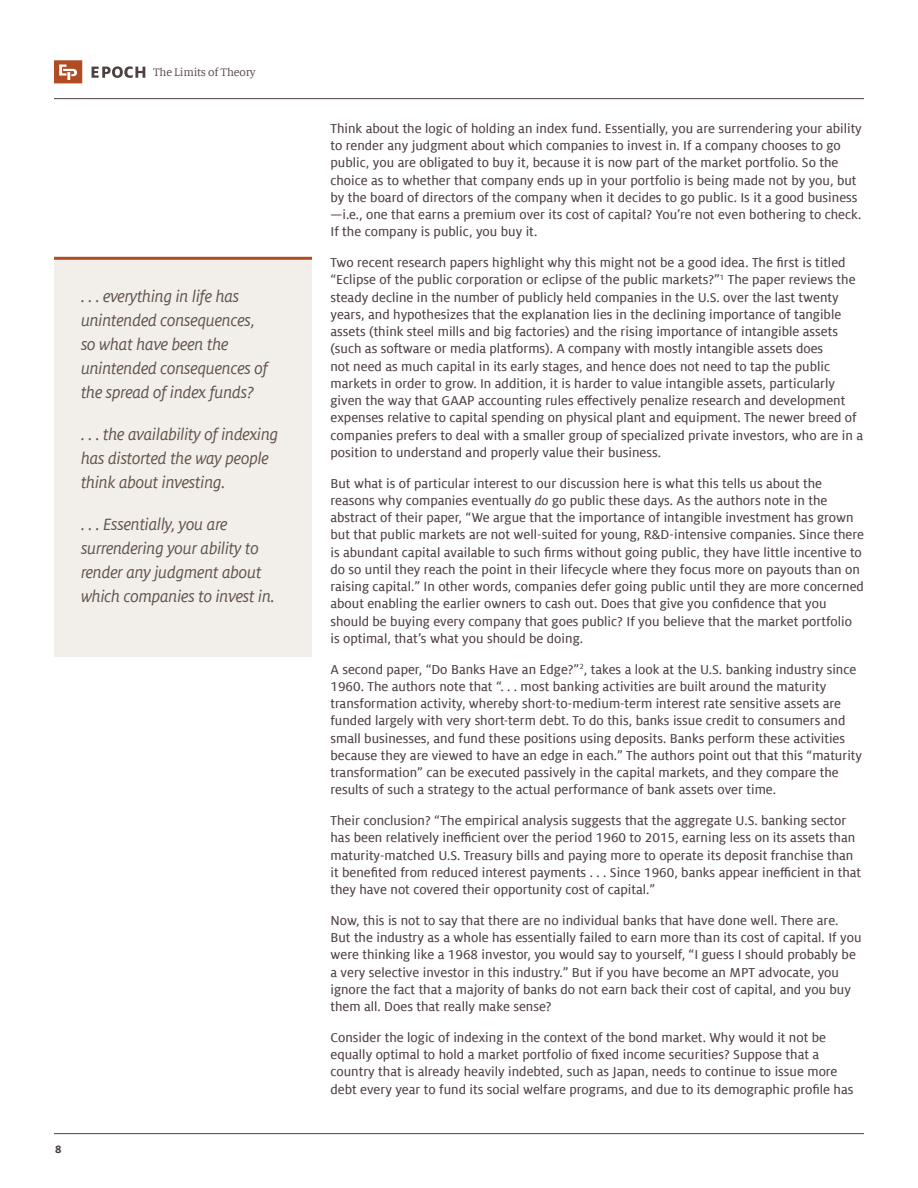
<style>
.page{position:relative;width:918px;height:1188px;background:#fff}
.page>*{position:absolute;margin:0;border:0;box-sizing:border-box;transform-origin:0 0}
.t1{font:italic 18px/24px "Milo Offc Pro";letter-spacing:-.015em;color:#615349}
.t2{font:14.25px/17.2px "Milo Offc Pro Text";color:#4f4042}
.t3{font:12px "Milo Serif Offc Pro";letter-spacing:-.015em;color:#4f4042}
.t4{font:700 12px "Milo Offc Pro";color:#4f4042}
.s1{font-family:"Milo Offc Pro Text Ita"}
</style>
<div class="page">
<hr style="left:54px;top:1133px;width:810px;height:1px;background:#4f4042">
<hr style="left:54px;top:98px;width:810px;height:1px;background:#4f4042">
<svg style="left:92px;top:66px;width:53px;height:12px"></svg>
<svg style="left:54px;top:60px;width:28px;height:23px"></svg>
<div style="left:54px;top:260px;width:258px;height:397px;background:#f2efea"></div>
<hr style="left:54px;top:257px;width:258px;height:3px;background:#b14b23">
<p class="t3" style="left:153px;top:66px;width:104px">The Limits of Theory</p>
<p class="t1" style="left:81px;top:284px;width:189px">. . . everything in life has unintended consequences, so what have been the unintended consequences of the spread of index funds?</p>
<p class="t1" style="left:81px;top:422px;width:199px">. . . the availability of indexing has distorted the way people think about investing.</p>
<p class="t1" style="left:81px;top:512px;width:195px">. . . Essentially, you are surrendering your ability to render any judgment about which companies to invest in.</p>
<p class="t4" style="left:55px;top:1143px;width:8px">8</p>
<p class="t2" style="left:330px;top:120px;width:533px">Think about the logic of holding an index fund. Essentially, you are surrendering your ability to render any judgment about which companies to invest in. If a company chooses to go public, you are obligated to buy it, because it is now part of the market portfolio. So the choice as to whether that company ends up in your portfolio is being made not by you, but by the board of directors of the company when it decides to go public. Is it a good business —i.e., one that earns a premium over its cost of capital? You’re not even bothering to check.<br>If the company is public, you buy it.</p>
<p class="t2" style="left:330px;top:254px;width:534px">Two recent research papers highlight why this might not be a good idea. The first is titled “Eclipse of the public corporation or eclipse of the public markets?”<sup>1</sup> The paper reviews the steady decline in the number of publicly held companies in the U.S. over the last twenty years, and hypothesizes that the explanation lies in the declining importance of tangible assets (think steel mills and big factories) and the rising importance of intangible assets (such as software or media platforms). A company with mostly intangible assets does<br>not need as much capital in its early stages, and hence does not need to tap the public markets in order to grow. In addition, it is harder to value intangible assets, particularly given the way that GAAP accounting rules effectively penalize research and development expenses relative to capital spending on physical plant and equipment. The newer breed of companies prefers to deal with a smaller group of specialized private investors, who are in a position to understand and properly value their business.</p>
<p class="t2" style="left:330px;top:475px;width:535px">But what is of particular interest to our discussion here is what this tells us about the reasons why companies eventually <span class="s1">do</span> go public these days. As the authors note in the abstract of their paper, “We argue that the importance of intangible investment has grown but that public markets are not well-suited for young, R&amp;D-intensive companies. Since there is abundant capital available to such firms without going public, they have little incentive to do so until they reach the point in their lifecycle where they focus more on payouts than on raising capital.” In other words, companies defer going public until they are more concerned about enabling the earlier owners to cash out. Does that give you confidence that you should be buying every company that goes public? If you believe that the market portfolio is optimal, that’s what you should be doing.</p>
<p class="t2" style="left:330px;top:661px;width:533px">A second paper, “Do Banks Have an Edge?”<sup>2</sup>, takes a look at the U.S. banking industry since 1960. The authors note that “. . . most banking activities are built around the maturity transformation activity, whereby short-to-medium-term interest rate sensitive assets are funded largely with very short-term debt. To do this, banks issue credit to consumers and small businesses, and fund these positions using deposits. Banks perform these activities because they are viewed to have an edge in each.” The authors point out that this “maturity transformation” can be executed passively in the capital markets, and they compare the results of such a strategy to the actual performance of bank assets over time.</p>
<p class="t2" style="left:330px;top:812px;width:532px">Their conclusion? “The empirical analysis suggests that the aggregate U.S. banking sector has been relatively inefficient over the period 1960 to 2015, earning less on its assets than maturity-matched U.S. Treasury bills and paying more to operate its deposit franchise than it benefited from reduced interest payments . . . Since 1960, banks appear inefficient in that they have not covered their opportunity cost of capital.”</p>
<p class="t2" style="left:330px;top:912px;width:533px">Now, this is not to say that there are no individual banks that have done well. There are.<br>But the industry as a whole has essentially failed to earn more than its cost of capital. If you were thinking like a 1968 investor, you would say to yourself, “I guess I should probably be a very selective investor in this industry.” But if you have become an MPT advocate, you ignore the fact that a majority of banks do not earn back their cost of capital, and you buy them all. Does that really make sense?</p>
<p class="t2" style="left:330px;top:1029px;width:525px">Consider the logic of indexing in the context of the bond market. Why would it not be equally optimal to hold a market portfolio of fixed income securities? Suppose that a country that is already heavily indebted, such as Japan, needs to continue to issue more debt every year to fund its social welfare programs, and due to its demographic profile has</p>
</div>
